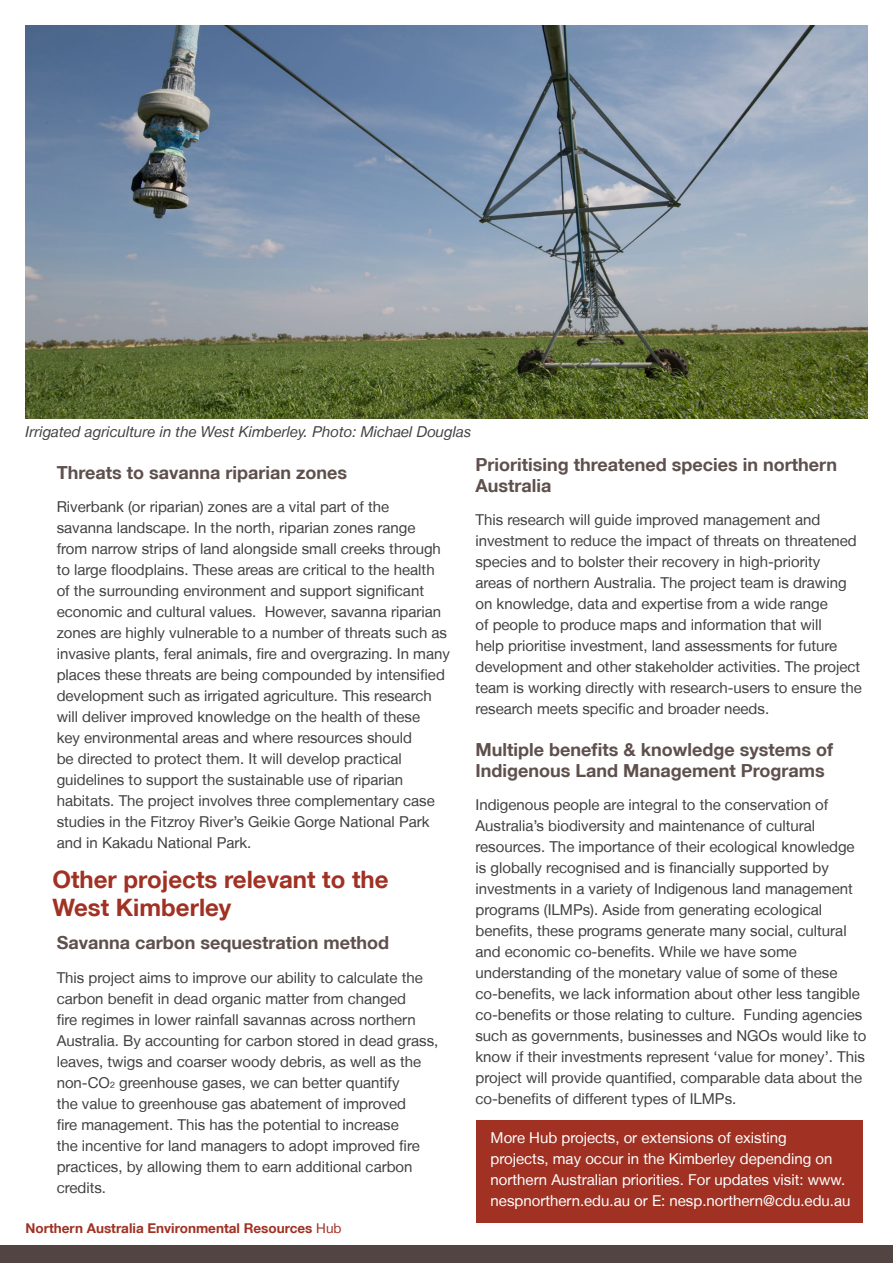
<style>
.page{position:relative;width:893px;height:1263px;background:#fff}
.page>*{position:absolute;margin:0;border:0;box-sizing:border-box;transform-origin:0 0}
.t1{font:700 24px/28.5px "Helvetica Neue LT";color:#a03123}
.t2{font:700 18px/21px "Helvetica Neue LT";color:#5e504d}
.t3{font:15px/21px "Helvetica Neue LT";color:#414042}
.t4{font:15px/21px "Helvetica Neue LT";color:#fff}
.t5{font:italic 15px "Helvetica Neue LT";color:#414042}
.t6{font:700 13.5px "Helvetica Neue LT";color:#a03123}
.s1{font-size:9px}
.s2{font-weight:400}
</style>
<div class="page">
<div style="left:0;top:1246px;width:893px;height:17px;background:#524442"></div>
<img style="left:26px;top:26px;width:841px;height:393px">
<div style="left:476px;top:1120px;width:387px;height:102px;background:#a03123"></div>
<p class="t5" style="left:26px;top:422px;width:447px">Irrigated agriculture in the West Kimberley. Photo: Michael Douglas</p>
<p class="t2" style="left:57px;top:461px;width:292px">Threats to savanna riparian zones</p>
<p class="t3" style="left:57px;top:496px;width:395px">Riverbank (or riparian) zones are a vital part of the<br>savanna landscape. In the north, riparian zones range<br>from narrow strips of land alongside small creeks through to large floodplains. These areas are critical to the health of the surrounding environment and support significant economic and cultural values. However, savanna riparian zones are highly vulnerable to a number of threats such as invasive plants, feral animals, fire and overgrazing. In many places these threats are being compounded by intensified development such as irrigated agriculture. This research will deliver improved knowledge on the health of these<br>key environmental areas and where resources should<br>be directed to protect them. It will develop practical guidelines to support the sustainable use of riparian habitats. The project involves three complementary case studies in the Fitzroy River’s Geikie Gorge National Park and in Kakadu National Park.</p>
<h1 class="t1" style="left:52px;top:864px;width:338px">Other projects relevant to the<br>West Kimberley</h1>
<p class="t2" style="left:57px;top:931px;width:334px">Savanna carbon sequestration method</p>
<p class="t3" style="left:57px;top:967px;width:383px">This project aims to improve our ability to calculate the carbon benefit in dead organic matter from changed<br>fire regimes in lower rainfall savannas across northern Australia. By accounting for carbon stored in dead grass, leaves, twigs and coarser woody debris, as well as the non-CO<span class="s1">2</span> greenhouse gases, we can better quantify<br>the value to greenhouse gas abatement of improved<br>fire management. This has the potential to increase<br>the incentive for land managers to adopt improved fire practices, by allowing them to earn additional carbon credits.</p>
<p class="t6" style="left:26px;top:1220px;width:317px">Northern Australia Environmental Resources <span class="s2">Hub</span></p>
<p class="t2" style="left:475px;top:454px;width:363px">Prioritising threatened species in northern<br>Australia</p>
<p class="t3" style="left:475px;top:509px;width:388px">This research will guide improved management and investment to reduce the impact of threats on threatened species and to bolster their recovery in high-priority<br>areas of northern Australia. The project team is drawing on knowledge, data and expertise from a wide range<br>of people to produce maps and information that will<br>help prioritise investment, land assessments for future development and other stakeholder activities. The project team is working directly with research-users to ensure the research meets specific and broader needs.</p>
<p class="t2" style="left:475px;top:739px;width:359px">Multiple benefits &amp; knowledge systems of<br>Indigenous Land Management Programs</p>
<p class="t3" style="left:475px;top:794px;width:392px">Indigenous people are integral to the conservation of Australia’s biodiversity and maintenance of cultural resources. The importance of their ecological knowledge is globally recognised and is financially supported by investments in a variety of Indigenous land management programs (ILMPs). Aside from generating ecological benefits, these programs generate many social, cultural and economic co-benefits. While we have some understanding of the monetary value of some of these co-benefits, we lack information about other less tangible co-benefits or those relating to culture. Funding agencies such as governments, businesses and NGOs would like to know if their investments represent ‘value for money’. This project will provide quantified, comparable data about the co-benefits of different types of ILMPs.</p>
<p class="t4" style="left:491px;top:1127px;width:361px">More Hub projects, or extensions of existing<br>projects, may occur in the Kimberley depending on northern Australian priorities. For updates visit: www. nespnorthern.edu.au or E: nesp.northern@cdu.edu.au</p>
</div>
